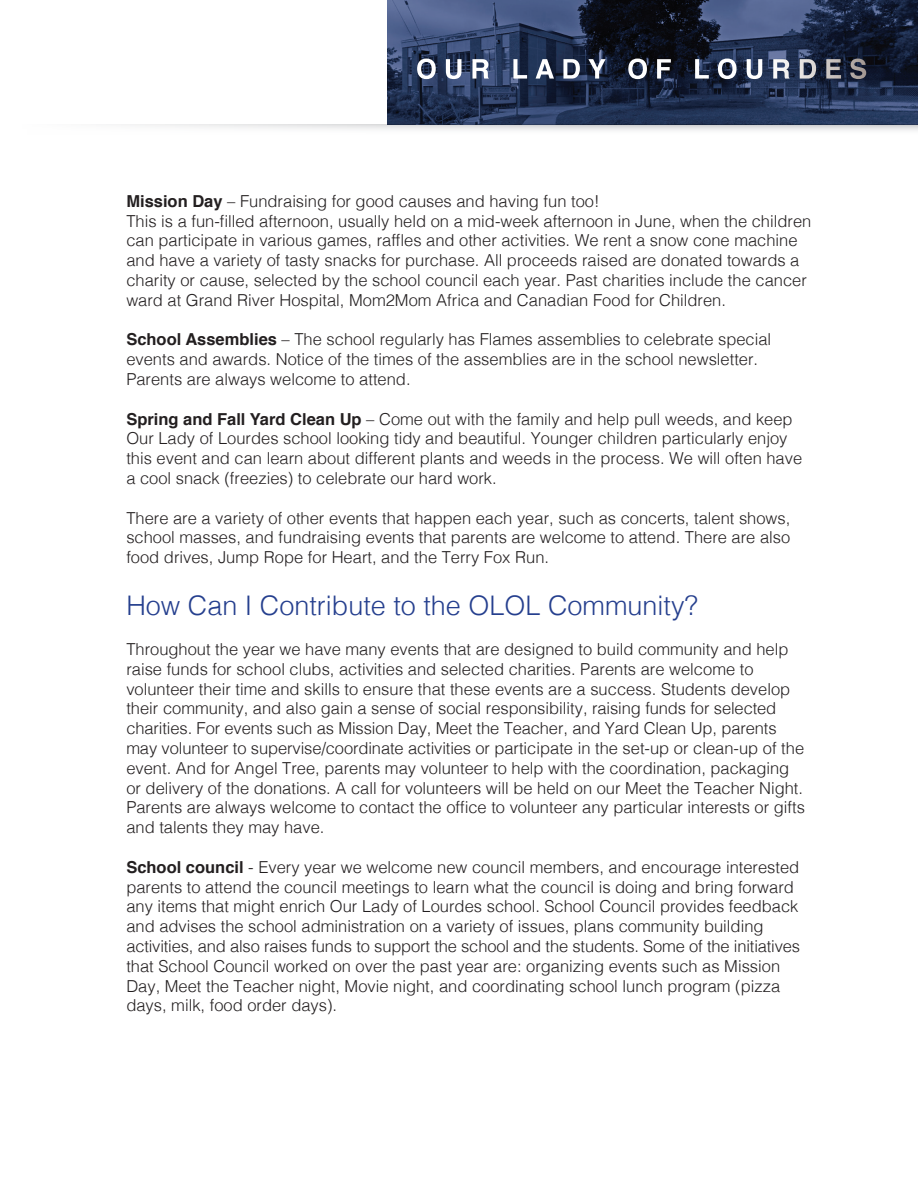
<style>
.page{position:relative;width:918px;height:1188px;background:#fff}
.page>*{position:absolute;margin:0;border:0;box-sizing:border-box;transform-origin:0 0}
.t1{font:300 27px "Helvetica";color:#253f8e}
.t2{font:700 27px "Helvetica";letter-spacing:.26em;color:#fff}
.t3{font:300 16.5px/19.8px "Helvetica";color:#231f20}
.s1{font-weight:700}
</style>
<div class="page">
<img style="left:388px;top:0;width:530px;height:124px">
<div style="left:12px;top:124px;width:906px;height:44px;background:linear-gradient(to bottom,#f6f6f6,#fff)"></div>
<h1 class="t2" style="left:416px;top:47px;width:453px">OUR LADY OF LOURDES</h1>
<p class="t3" style="left:126px;top:190px;width:687px"><span class="s1">Mission Day</span> – Fundraising for good causes and having fun too!<br>This is a fun-filled afternoon, usually held on a mid-week afternoon in June, when the children can participate in various games, raffles and other activities. We rent a snow cone machine and have a variety of tasty snacks for purchase. All proceeds raised are donated towards a charity or cause, selected by the school council each year. Past charities include the cancer ward at Grand River Hospital, Mom2Mom Africa and Canadian Food for Children.</p>
<p class="t3" style="left:126px;top:328px;width:646px"><span class="s1">School Assemblies</span> – The school regularly has Flames assemblies to celebrate special events and awards. Notice of the times of the assemblies are in the school newsletter.<br>Parents are always welcome to attend.</p>
<p class="t3" style="left:126px;top:408px;width:677px"><span class="s1">Spring and Fall Yard Clean Up</span> – Come out with the family and help pull weeds, and keep Our Lady of Lourdes school looking tidy and beautiful. Younger children particularly enjoy this event and can learn about different plants and weeds in the process. We will often have a cool snack (freezies) to celebrate our hard work.</p>
<p class="t3" style="left:126px;top:507px;width:666px;text-align:justify">There are a variety of other events that happen each year, such as concerts, talent shows, school masses, and fundraising events that parents are welcome to attend. There are also food drives, Jump Rope for Heart, and the Terry Fox Run.</p>
<h1 class="t1" style="left:126px;top:583px;width:573px">How Can I Contribute to the OLOL Community?</h1>
<p class="t3" style="left:126px;top:638px;width:680px">Throughout the year we have many events that are designed to build community and help raise funds for school clubs, activities and selected charities. Parents are welcome to volunteer their time and skills to ensure that these events are a success. Students develop their community, and also gain a sense of social responsibility, raising funds for selected charities. For events such as Mission Day, Meet the Teacher, and Yard Clean Up, parents may volunteer to supervise/coordinate activities or participate in the set-up or clean-up of the event. And for Angel Tree, parents may volunteer to help with the coordination, packaging or delivery of the donations. A call for volunteers will be held on our Meet the Teacher Night.<br>Parents are always welcome to contact the office to volunteer any particular interests or gifts and talents they may have.</p>
<p class="t3" style="left:126px;top:856px;width:675px"><span class="s1">School council</span> - Every year we welcome new council members, and encourage interested parents to attend the council meetings to learn what the council is doing and bring forward any items that might enrich Our Lady of Lourdes school. School Council provides feedback and advises the school administration on a variety of issues, plans community building activities, and also raises funds to support the school and the students. Some of the initiatives that School Council worked on over the past year are: organizing events such as Mission Day, Meet the Teacher night, Movie night, and coordinating school lunch program (pizza days, milk, food order days).</p>
</div>
